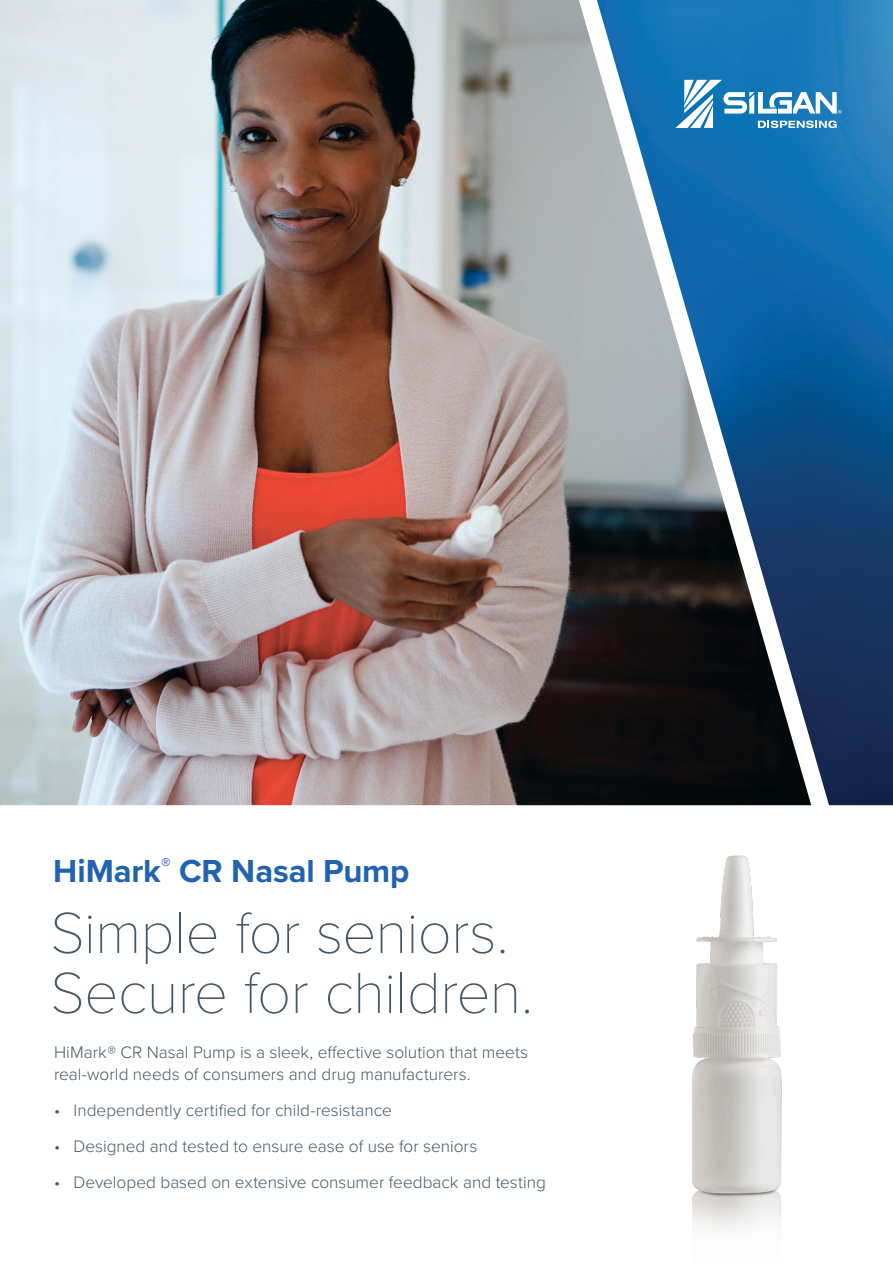
<style>
.page{position:relative;width:893px;height:1263px;background:#fff}
.page>*{position:absolute;margin:0;border:0;box-sizing:border-box;transform-origin:0 0}
.Light_Headline_40_40{font:100 60px/60px "Proxima Nova T";letter-spacing:-.015em;color:#475865}
.Subhead_22_24{font:700 33px "Proxima Nova";letter-spacing:-.005em;color:#2163b0}
.Body_Subhead_11_14{font:300 17.25px/22.5px "Proxima Nova";color:#475865}
</style>
<div class="page">
<img style="left:0;top:0;width:597px;height:805px">
<img style="left:597px;top:0;width:296px;height:805px">
<svg style="left:675px;top:80px;width:167px;height:48px"></svg>
<img style="left:692px;top:855px;width:90px;height:375px">
<p class="Subhead_22_24" style="left:53px;top:847px;width:358px">HiMark<sup>®</sup> CR Nasal Pump</p>
<p class="Light_Headline_40_40" style="left:50px;top:899px;width:484px">Simple for seniors.<br>Secure for children.</p>
<p class="Body_Subhead_11_14" style="left:54px;top:1040px;width:476px">HiMark® CR Nasal Pump is a sleek, effective solution that meets real-world needs of consumers and drug manufacturers.</p>
<p class="Body_Subhead_11_14" style="left:54px;top:1098px;width:339px">• Independently certified for child-resistance</p>
<p class="Body_Subhead_11_14" style="left:54px;top:1134px;width:425px">• Designed and tested to ensure ease of use for seniors</p>
<p class="Body_Subhead_11_14" style="left:54px;top:1170px;width:493px">• Developed based on extensive consumer feedback and testing</p>
</div>
